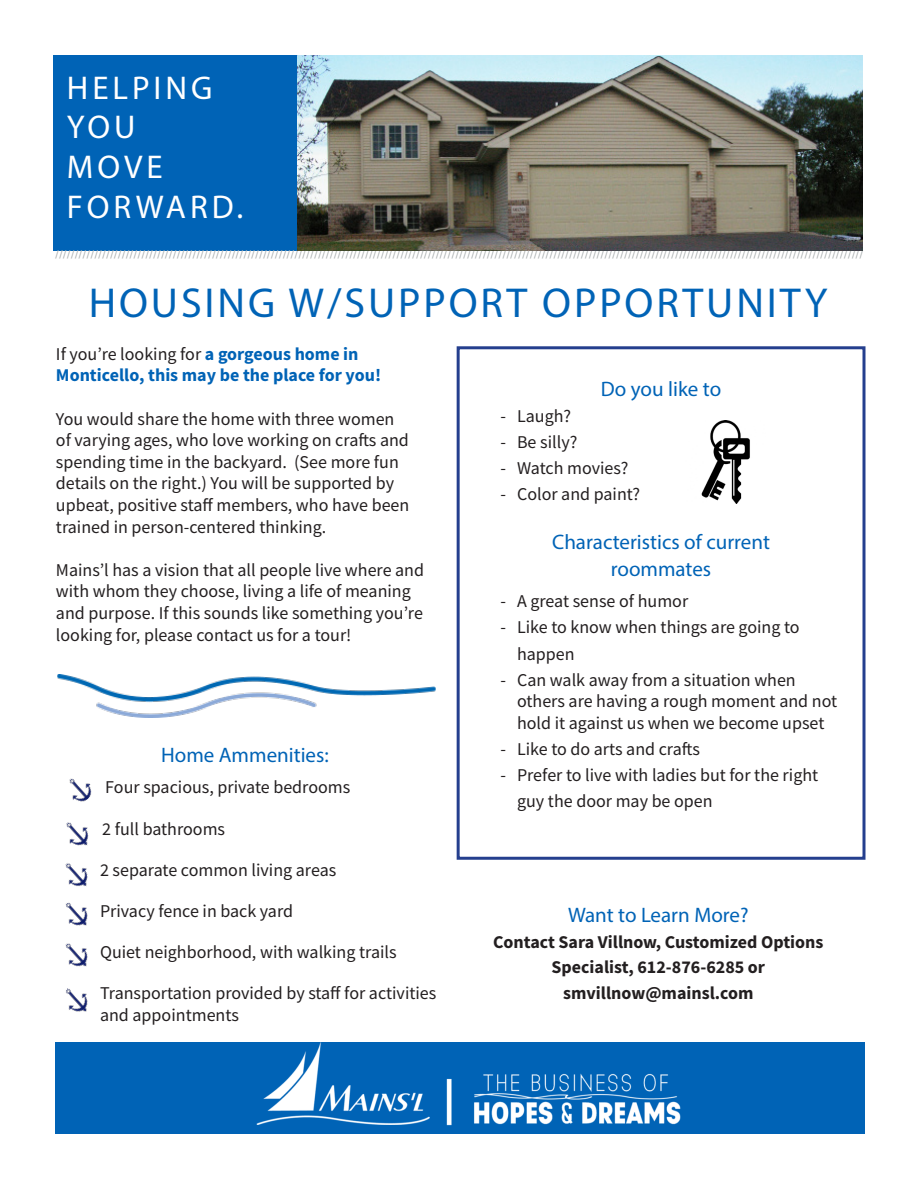
<style>
.page{position:relative;width:918px;height:1188px;background:#fff}
.page>*{position:absolute;margin:0;border:0;box-sizing:border-box;transform-origin:0 0}
.t1{font:42px "Myriad Pro";letter-spacing:.07em;color:#0063b6}
.t2{font:33px "Myriad Pro";letter-spacing:.12em;color:#fff}
.t3{font:21px/27px "Myriad Pro";color:#0063b6;text-align:center}
.t4{font:18px/21.6px "Source Sans Pro";color:#231f20}
.t5{font:700 18px/25.5px "Source Sans Pro";color:#231f20;text-align:center}
.t6{font:700 18px/21.6px "Source Sans Pro";color:#0063b6}
.t7{font:700 12px "Minion Pro";color:#aaafb0}
.s1{font-weight:400;color:#231f20}
</style>
<div class="page">
<div style="left:56px;top:1042px;width:809px;height:92px;background:#0063b6"></div>
<div style="left:54px;top:56px;width:243px;height:195px;background:#0063b6"></div>
<img style="left:69px;top:778px;width:23px;height:24px">
<img style="left:66px;top:822px;width:23px;height:24px">
<img style="left:65px;top:863px;width:23px;height:24px">
<img style="left:66px;top:902px;width:22px;height:24px">
<img style="left:65px;top:943px;width:23px;height:24px">
<img style="left:66px;top:988px;width:22px;height:24px">
<img style="left:256px;top:1042px;width:425px;height:84px">
<img style="left:297px;top:56px;width:566px;height:195px">
<div style="left:457px;top:346px;width:409px;height:514px;background:#fff;border:3px solid #253f8e"></div>
<img style="left:701px;top:420px;width:49px;height:83px">
<img style="left:57px;top:675px;width:379px;height:42px">
<p class="t2" style="left:67px;top:67px;width:147px">HELPING</p>
<p class="t2" style="left:67px;top:107px;width:70px">YOU</p>
<p class="t2" style="left:67px;top:146px;width:97px">MOVE</p>
<p class="t2" style="left:67px;top:186px;width:178px">FORWARD.</p>
<p class="t7" style="left:55px;top:246px;width:810px">//////////////////////////////////////////////////////////////////////////////////////////////////////////////////////////////////////////////////////////////////////////////////////////////////////////////</p>
<p class="t1" style="left:89px;top:277px;width:740px">HOUSING W/SUPPORT OPPORTUNITY</p>
<p class="t6" style="left:56px;top:343px;width:327px"><span class="s1">If you’re looking for</span> a gorgeous home in<br>Monticello, this may be the place for you!</p>
<p class="t4" style="left:56px;top:408px;width:355px">You would share the home with three women of varying ages, who love working on crafts and spending time in the backyard. (See more fun details on the right.) You will be supported by upbeat, positive staff members, who have been trained in person-centered thinking.</p>
<p class="t4" style="left:56px;top:559px;width:370px">Mains’l has a vision that all people live where and with whom they choose, living a life of meaning and purpose. If this sounds like something you’re looking for, please contact us for a tour!</p>
<p class="t3" style="left:601px;top:375px;width:122px">Do you like to</p>
<p class="t4" style="left:501px;top:405px;width:72px">- Laugh?</p>
<p class="t4" style="left:501px;top:431px;width:78px">- Be silly?</p>
<p class="t4" style="left:501px;top:457px;width:129px">- Watch movies?</p>
<p class="t4" style="left:501px;top:483px;width:141px">- Color and paint?</p>
<p class="t3" style="left:552px;top:528px;width:219px">Characteristics of current roommates</p>
<p class="t4" style="left:501px;top:590px;width:189px">- A great sense of humor</p>
<p class="t4" style="left:501px;top:617px;width:301px">- Like to know when things are going to</p>
<p class="t4" style="left:517px;top:643px;width:59px">happen</p>
<p class="t4" style="left:517px;top:669px;width:322px;text-indent:-17px">- Can walk away from a situation when others are having a rough moment and not hold it against us when we become upset</p>
<p class="t4" style="left:501px;top:738px;width:201px">- Like to do arts and crafts</p>
<p class="t4" style="left:501px;top:764px;width:319px">- Prefer to live with ladies but for the right</p>
<p class="t4" style="left:517px;top:790px;width:197px">guy the door may be open</p>
<p class="t3" style="left:161px;top:741px;width:169px">Home Ammenities:</p>
<p class="t4" style="left:105px;top:776px;width:246px">Four spacious, private bedrooms</p>
<p class="t4" style="left:102px;top:818px;width:124px">2 full bathrooms</p>
<p class="t4" style="left:100px;top:859px;width:238px">2 separate common living areas</p>
<p class="t4" style="left:100px;top:900px;width:195px">Privacy fence in back yard</p>
<p class="t4" style="left:100px;top:941px;width:298px">Quiet neighborhood, with walking trails</p>
<p class="t4" style="left:100px;top:982px;width:338px">Transportation provided by staff for activities and appointments</p>
<p class="t3" style="left:568px;top:901px;width:182px">Want to Learn More?</p>
<p class="t5" style="left:493px;top:929px;width:332px">Contact Sara Villnow, Customized Options<br>Specialist, 612-876-6285 or</p>
<p class="t5" style="left:563px;top:980px;width:192px">smvillnow@mainsl.com</p>
</div>
